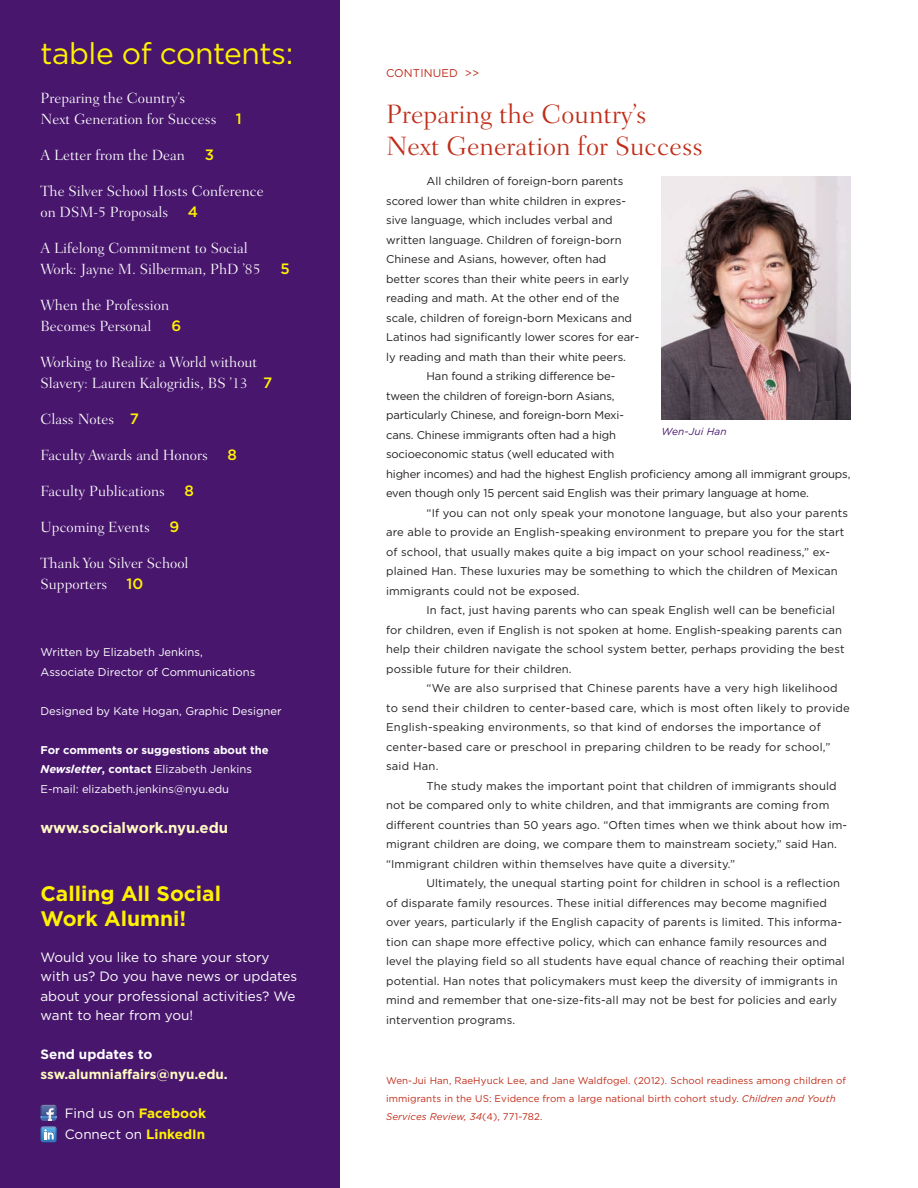
<style>
.page{position:relative;width:918px;height:1188px;background:#fff}
.page>*{position:absolute;margin:0;border:0;box-sizing:border-box;transform-origin:0 0}
.t1{font:30px "Gotham";letter-spacing:-.015em;color:#fff101}
.t2{font:300 27px/32.4px "Fairfield LH";color:#c02d19}
.t3{font:700 21px/25.2px "Gotham";color:#fff101}
.t4{font:300 15px/21px "Fairfield LH";color:#fff}
.t5{font:700 15px "Gotham";color:#fffac1}
.t6{font:500 15px "Gotham";color:#fff101}
.t7{font:13.5px/19.5px "Gotham";color:#fff}
.t8{font:700 13.5px/19.5px "Gotham";color:#fffac1}
.t9{font:11.25px "Gotham";letter-spacing:.01em;color:#231f20}
.t10{font:11.25px "Gotham";letter-spacing:-.015em;color:#231f20}
.t11{font:11.25px/19.5px "Gotham";color:#fff}
.t12{font:11.25px "Gotham";letter-spacing:.01em;color:#c02d19}
.t13{font:italic 10.2px "Gotham";letter-spacing:.01em;color:#48166d}
.t14{font:9.75px/18px "Gotham";letter-spacing:.01em;color:#c02d19}
.s1{font-family:"Gotham";font-weight:500;color:#fff101}
.s2{font-weight:700}
.s3{font-weight:700;font-style:italic}
.s4{color:#fff}
.s5{font-weight:700;color:#fff101}
.s6{font-style:italic}
</style>
<div class="page">
<div style="left:0;top:0;width:339px;height:1188px;background:#48166d"></div>
<svg style="left:40px;top:1105px;width:17px;height:37px"></svg>
<img style="left:662px;top:176px;width:188px;height:243px">
<h1 class="t1" style="left:40px;top:37px;width:254px">table of contents:</h1>
<h3 class="t4" style="left:40px;top:87px;width:178px">Preparing the Country’s<br>Next Generation for Success</h3>
<h3 class="t6" style="left:236px;top:110px;width:7px">1</h3>
<h3 class="t4" style="left:40px;top:144px;width:146px">A Letter from the Dean</h3>
<h3 class="t6" style="left:205px;top:146px;width:11px">3</h3>
<h3 class="t4" style="left:40px;top:180px;width:225px">The Silver School Hosts Conference on DSM-5 Proposals</h3>
<h3 class="t6" style="left:188px;top:203px;width:12px">4</h3>
<h3 class="t4" style="left:40px;top:237px;width:221px">A Lifelong Commitment to Social<br>Work: Jayne M. Silberman, PhD ’85</h3>
<h3 class="t4" style="left:40px;top:294px;width:130px">When the Profession<br>Becomes Personal</h3>
<h3 class="t6" style="left:171px;top:317px;width:11px">6</h3>
<h3 class="t4" style="left:40px;top:351px;width:233px">Working to Realize a World without<br>Slavery: Lauren Kalogridis, BS ’13 <span class="s1">7</span></h3>
<h3 class="t4" style="left:40px;top:408px;width:100px">Class Notes <span class="s1">7</span></h3>
<h3 class="t4" style="left:40px;top:444px;width:169px">Faculty Awards and Honors</h3>
<h3 class="t6" style="left:227px;top:446px;width:11px">8</h3>
<h3 class="t4" style="left:40px;top:480px;width:126px">Faculty Publications</h3>
<h3 class="t6" style="left:184px;top:482px;width:11px">8</h3>
<h3 class="t4" style="left:40px;top:516px;width:111px">Upcoming Events</h3>
<h3 class="t6" style="left:169px;top:518px;width:11px">9</h3>
<h3 class="t4" style="left:40px;top:552px;width:150px">Thank You Silver School<br>Supporters</h3>
<h3 class="t6" style="left:127px;top:575px;width:18px">10</h3>
<h3 class="t6" style="left:280px;top:260px;width:11px">5</h3>
<p class="t11" style="left:40px;top:642px;width:216px">Written by Elizabeth Jenkins,<br>Associate Director of Communications</p>
<p class="t11" style="left:40px;top:701px;width:243px">Designed by Kate Hogan, Graphic Designer</p>
<p class="t11" style="left:40px;top:740px;width:230px"><span class="s2">For comments or suggestions about the<br></span><span class="s3">Newsletter</span><span class="s2">, contact</span> Elizabeth Jenkins<br>E-mail: elizabeth.jenkins@nyu.edu</p>
<h3 class="t5" style="left:40px;top:819px;width:189px">www.socialwork.nyu.edu</h3>
<h3 class="t3" style="left:40px;top:880px;width:182px">Calling All Social<br>Work Alumni!</h3>
<p class="t7" style="left:40px;top:947px;width:258px">Would you like to share your story with us? Do you have news or updates about your professional activities? We want to hear from you!</p>
<p class="t8" style="left:40px;top:1044px;width:189px"><span class="s4">Send updates to </span>ssw.alumniaffairs@nyu.edu<span class="s4">.</span></p>
<p class="t7" style="left:65px;top:1102px;width:143px;line-height:21px">Find us on <span class="s5">Facebook<br></span>Connect on <span class="s5">LinkedIn</span></p>
<p class="t12" style="left:386px;top:67px;width:95px">CONTINUED &gt;&gt;</p>
<h2 class="t2" style="left:386px;top:98px;width:318px">Preparing the Country’s<br>Next Generation for Success</h2>
<p class="t9" style="left:427px;top:175px;width:198px">All children of foreign-born parents</p>
<p class="t9" style="left:386px;top:195px;width:241px">scored lower than white children in expres-</p>
<p class="t9" style="left:386px;top:214px;width:228px">sive language, which includes verbal and</p>
<p class="t9" style="left:386px;top:234px;width:237px">written language. Children of foreign-born</p>
<p class="t9" style="left:386px;top:253px;width:222px">Chinese and Asians, however, often had</p>
<p class="t9" style="left:386px;top:273px;width:244px">better scores than their white peers in early</p>
<p class="t9" style="left:386px;top:292px;width:235px">reading and math. At the other end of the</p>
<p class="t9" style="left:386px;top:312px;width:248px">scale, children of foreign-born Mexicans and</p>
<p class="t9" style="left:386px;top:331px;width:255px">Latinos had significantly lower scores for ear-</p>
<p class="t9" style="left:386px;top:351px;width:241px">ly reading and math than their white peers.</p>
<p class="t10" style="left:427px;top:370px;width:190px">Han found a striking difference be-</p>
<p class="t10" style="left:386px;top:390px;width:230px">tween the children of foreign-born Asians,</p>
<p class="t10" style="left:386px;top:409px;width:239px">particularly Chinese, and foreign-born Mexi-</p>
<p class="t10" style="left:386px;top:429px;width:231px">cans. Chinese immigrants often had a high</p>
<p class="t10" style="left:386px;top:448px;width:230px">socioeconomic status (well educated with</p>
<p class="t10" style="left:386px;top:468px;width:466px">higher incomes) and had the highest English proficiency among all immigrant groups,</p>
<p class="t10" style="left:386px;top:487px;width:424px">even though only 15 percent said English was their primary language at home.</p>
<p class="t9" style="left:427px;top:507px;width:423px">“If you can not only speak your monotone language, but also your parents</p>
<p class="t9" style="left:386px;top:526px;width:460px">are able to provide an English-speaking environment to prepare you for the start</p>
<p class="t9" style="left:386px;top:546px;width:445px">of school, that usually makes quite a big impact on your school readiness,” ex-</p>
<p class="t9" style="left:386px;top:565px;width:453px">plained Han. These luxuries may be something to which the children of Mexican</p>
<p class="t9" style="left:386px;top:585px;width:195px">immigrants could not be exposed.</p>
<p class="t9" style="left:427px;top:604px;width:410px">In fact, just having parents who can speak English well can be beneficial</p>
<p class="t9" style="left:386px;top:624px;width:457px">for children, even if English is not spoken at home. English-speaking parents can</p>
<p class="t9" style="left:386px;top:643px;width:460px">help their children navigate the school system better, perhaps providing the best</p>
<p class="t9" style="left:386px;top:663px;width:187px">possible future for their children.</p>
<p class="t9" style="left:427px;top:682px;width:413px">“We are also surprised that Chinese parents have a very high likelihood</p>
<p class="t9" style="left:386px;top:702px;width:465px">to send their children to center-based care, which is most often likely to provide</p>
<p class="t9" style="left:386px;top:721px;width:436px">English-speaking environments, so that kind of endorses the importance of</p>
<p class="t9" style="left:386px;top:741px;width:446px">center-based care or preschool in preparing children to be ready for school,”</p>
<p class="t9" style="left:386px;top:760px;width:54px">said Han.</p>
<p class="t9" style="left:427px;top:780px;width:412px">The study makes the important point that children of immigrants should</p>
<p class="t9" style="left:386px;top:799px;width:445px">not be compared only to white children, and that immigrants are coming from</p>
<p class="t9" style="left:386px;top:819px;width:463px">different countries than 50 years ago. “Often times when we think about how im-</p>
<p class="t9" style="left:386px;top:838px;width:452px">migrant children are doing, we compare them to mainstream society,” said Han.</p>
<p class="t9" style="left:386px;top:858px;width:351px">“Immigrant children within themselves have quite a diversity.”</p>
<p class="t9" style="left:427px;top:877px;width:415px">Ultimately, the unequal starting point for children in school is a reflection</p>
<p class="t9" style="left:386px;top:897px;width:442px">of disparate family resources. These initial differences may become magnified</p>
<p class="t9" style="left:386px;top:916px;width:457px">over years, particularly if the English capacity of parents is limited. This informa-</p>
<p class="t9" style="left:386px;top:936px;width:442px">tion can shape more effective policy, which can enhance family resources and</p>
<p class="t9" style="left:386px;top:955px;width:460px">level the playing field so all students have equal chance of reaching their optimal</p>
<p class="t9" style="left:386px;top:975px;width:453px">potential. Han notes that policymakers must keep the diversity of immigrants in</p>
<p class="t9" style="left:386px;top:994px;width:453px">mind and remember that one-size-fits-all may not be best for policies and early</p>
<p class="t9" style="left:386px;top:1014px;width:131px">intervention programs.</p>
<p class="t13" style="left:662px;top:426px;width:67px">Wen-Jui Han</p>
<p class="t14" style="left:386px;top:1071px;width:462px">Wen-Jui Han, RaeHyuck Lee, and Jane Waldfogel. (2012). School readiness among children of immigrants in the US: Evidence from a large national birth cohort study. <span class="s6">Children and Youth<br>Services Review, 34</span>(4), 771-782.</p>
</div>
